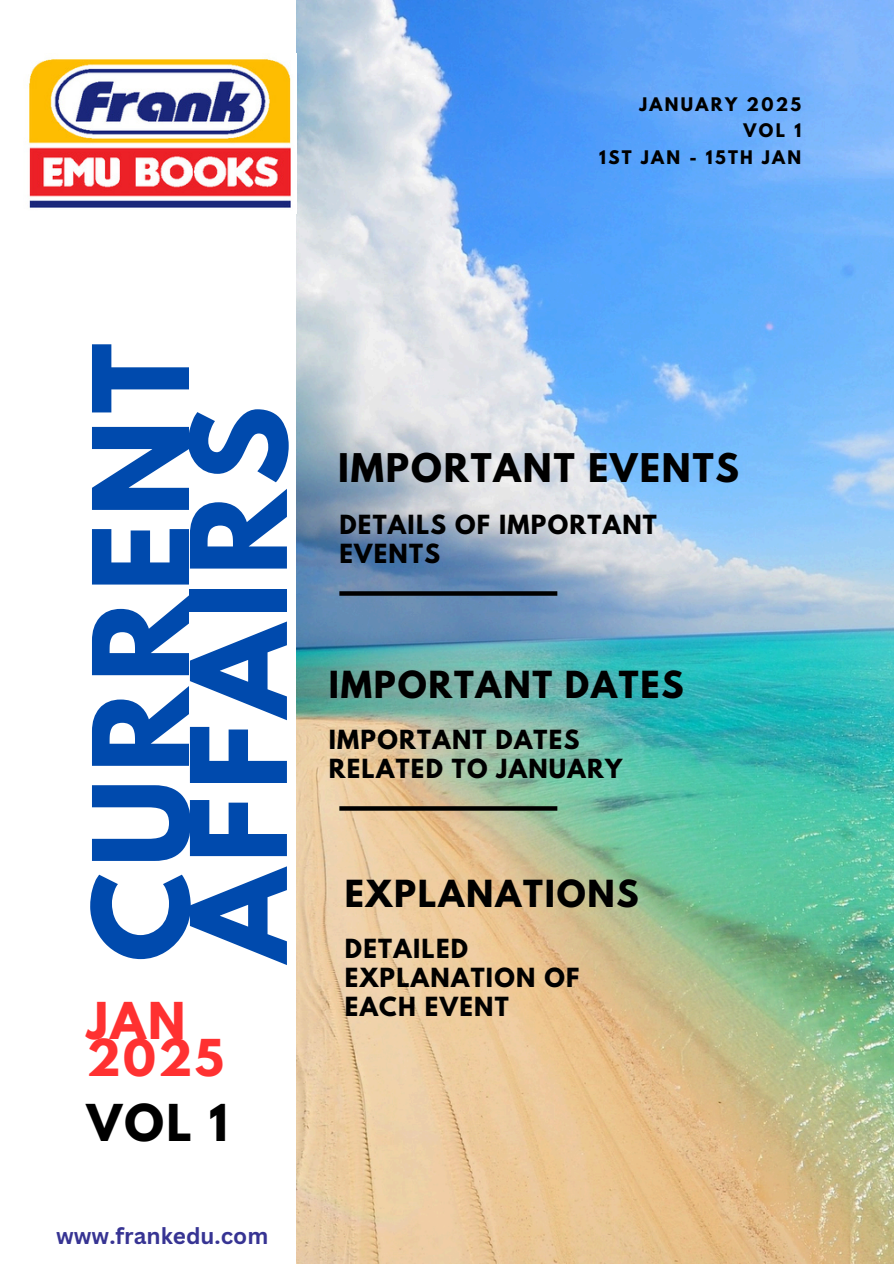
<style>
.page{position:relative;width:894px;height:1264px;background:#fff}
.page>*{position:absolute;margin:0;border:0;box-sizing:border-box;transform-origin:0 0}
.t1{font:700 117.45px/97.9px "League Spartan";letter-spacing:.055em;color:#004aad}
.t2{font:700 45px/37.2px "League Spartan";letter-spacing:.055em;color:#ff3131}
.t3{font:700 45px "League Spartan";color:#000}
.t4{font:700 34.95px "League Spartan";letter-spacing:.055em;color:#000}
.t5{font:700 33px "League Spartan";letter-spacing:.055em;color:#000}
.t6{font:700 23.4px/29.1px "League Spartan";letter-spacing:.055em;color:#000}
.t7{font:700 22.5px "Canva Sans";color:#373493}
.t8{font:700 16.65px "League Spartan";letter-spacing:.14em;color:#000}
</style>
<div class="page">
<img style="left:297px;top:0;width:596px;height:1263px">
<svg style="left:339px;top:591px;width:218px;height:4px"></svg>
<svg style="left:339px;top:806px;width:218px;height:4px"></svg>
<img style="left:27px;top:58px;width:264px;height:150px">
<p class="t8" style="left:639px;top:96px;width:163px">JANUARY 2025</p>
<p class="t8" style="left:743px;top:122px;width:59px">VOL 1</p>
<h3 class="t8" style="left:599px;top:149px;width:203px">1ST JAN - 15TH JAN</h3>
<p class="t1" style="left:108px;top:961px;width:620px;rotate:-90deg">CURRENT<br>AFFAIRS</p>
<p class="t2" style="left:87px;top:1008px;width:138px">JAN<br>2025</p>
<h4 class="t3" style="left:87px;top:1100px;width:142px">VOL 1</h4>
<p class="t7" style="left:56px;top:1220px;width:213px">www.frankedu.com</p>
<p class="t4" style="left:338px;top:450px;width:402px">IMPORTANT EVENTS</p>
<p class="t6" style="left:339px;top:513px;width:319px">DETAILS OF IMPORTANT<br>EVENTS</p>
<h3 class="t5" style="left:329px;top:668px;width:356px">IMPORTANT DATES</h3>
<h3 class="t6" style="left:329px;top:727px;width:295px">IMPORTANT DATES<br>RELATED TO JANUARY</h3>
<h4 class="t5" style="left:345px;top:877px;width:295px">EXPLANATIONS</h4>
<h4 class="t6" style="left:345px;top:937px;width:236px">DETAILED<br>EXPLANATION OF<br>EACH EVENT</h4>
</div>
